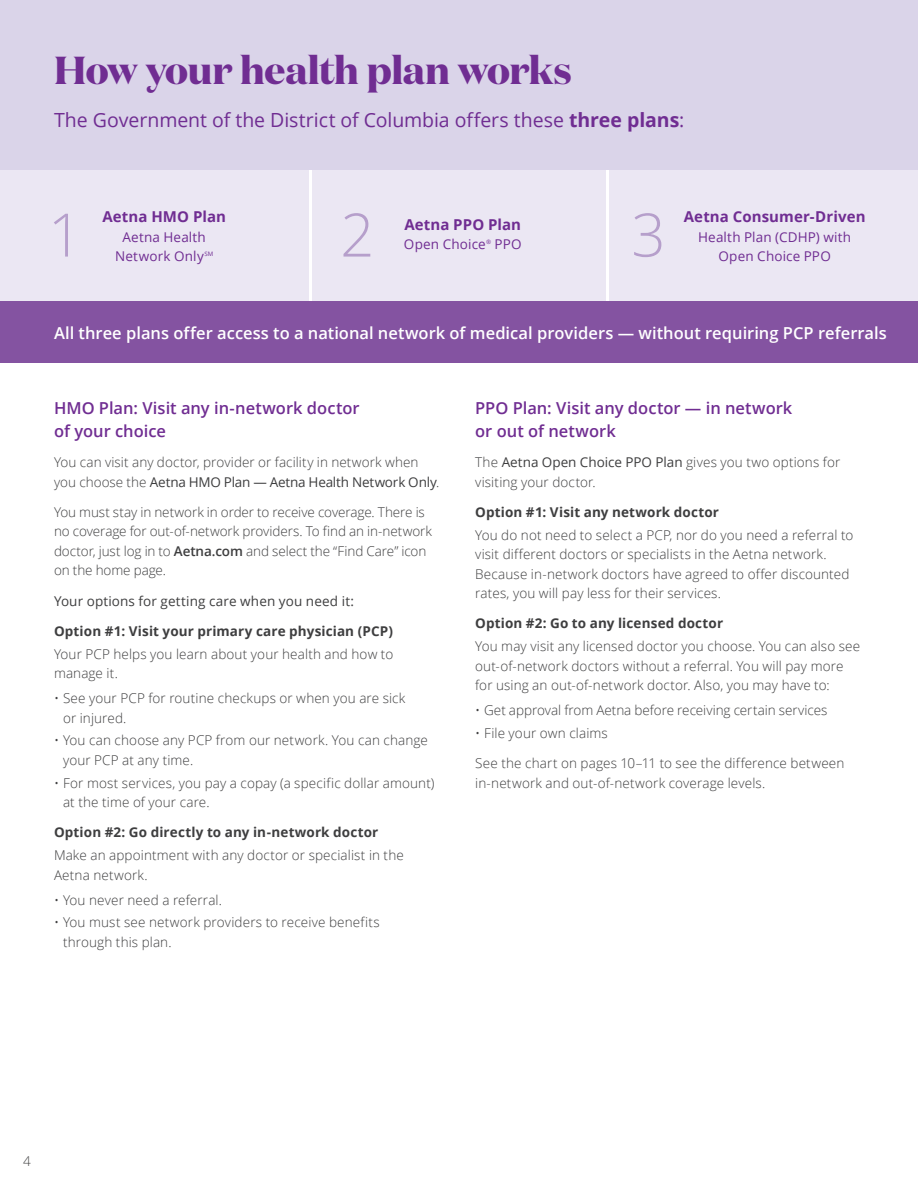
<style>
.page{position:relative;width:918px;height:1188px;background:#fff}
.page>*{position:absolute;margin:0;border:0;box-sizing:border-box;transform-origin:0 0}
.t1{font:300 60px "Open Sans";color:#b69fcb}
.t2{font:700 39px "Domaine Disp";letter-spacing:-.01em;color:#702d92}
.t3{font:19.5px "Open Sans";letter-spacing:-.005em;color:#702d92}
.t4{font:600 16.5px/22.5px "Open Sans";color:#702d92}
.t5{font:600 16.5px "Open Sans";color:#fff}
.t6{font:700 15px "Open Sans";letter-spacing:.005em;color:#702d92}
.t7{font:300 13.5px/19.5px "Open Sans";letter-spacing:.01em;color:#3e3e3f}
.t8{font:700 13.5px "Open Sans";letter-spacing:.01em;color:#3e3e3f}
.t9{font:13.5px/19.5px "Open Sans";letter-spacing:.01em;color:#702d92;text-align:center}
.t10{font:13.5px "Open Sans";letter-spacing:.01em;color:#3e3e3f}
.t11{font:6.15px "Open Sans";color:#702d92}
.s1{font-weight:700}
.s2{font-weight:400}
.s3{font-weight:600}
</style>
<div class="page">
<div style="left:0;top:0;width:918px;height:170px;background:#dad4e9"></div>
<div style="left:0;top:170px;width:309px;height:155px;background:#ebe7f3"></div>
<div style="left:312px;top:170px;width:293px;height:155px;background:#ebe7f3"></div>
<div style="left:609px;top:170px;width:309px;height:155px;background:#ebe7f3"></div>
<div style="left:0;top:301px;width:918px;height:62px;background:#8453a1"></div>
<h2 class="t2" style="left:54px;top:45px;width:519px">How your health plan works</h2>
<h3 class="t3" style="left:54px;top:107px;width:632px">The Government of the District of Columbia offers these <span class="s1">three plans</span>:</h3>
<h1 class="t1" style="left:48px;top:194px;width:36px">1</h1>
<p class="t6" style="left:102px;top:206px;width:125px">Aetna HMO Plan</p>
<p class="t9" style="left:115px;top:227px;width:92px">Aetna Health<br>Network Only</p>
<p class="t11" style="left:204px;top:249px;width:10px">SM</p>
<h1 class="t1" style="left:340px;top:194px;width:36px">2</h1>
<p class="t6" style="left:684px;top:206px;width:183px">Aetna Consumer-Driven</p>
<h1 class="t1" style="left:631px;top:194px;width:36px">3</h1>
<p class="t6" style="left:404px;top:214px;width:118px">Aetna PPO Plan</p>
<p class="t9" style="left:404px;top:234px;width:119px">Open Choice<sup>®</sup> PPO</p>
<p class="t9" style="left:698px;top:227px;width:155px">Health Plan (CDHP) with</p>
<p class="t9" style="left:719px;top:246px;width:114px">Open Choice PPO</p>
<p class="t5" style="left:54px;top:322px;width:834px">All three plans offer access to a national network of medical providers — without requiring PCP referrals</p>
<p class="t4" style="left:54px;top:397px;width:307px">HMO Plan: Visit any in-network doctor of your choice</p>
<p class="t7" style="left:54px;top:452px;width:387px">You can visit any doctor, provider or facility in network when you choose the <span class="s2">Aetna HMO Plan — Aetna Health Network Only</span>.</p>
<p class="t7" style="left:54px;top:502px;width:380px">You must stay in network in order to receive coverage. There is no coverage for out-of-network providers. To find an in-network doctor, just log in to <span class="s3">Aetna.com</span> and select the “Find Care” icon on the home page.</p>
<p class="t10" style="left:54px;top:592px;width:302px">Your options for getting care when you need it:</p>
<p class="t8" style="left:54px;top:622px;width:340px">Option #1: Visit your primary care physician (PCP)</p>
<p class="t7" style="left:54px;top:644px;width:341px">Your PCP helps you learn about your health and how to manage it.</p>
<p class="t7" style="left:63px;top:688px;width:344px;text-indent:-9px">• See your PCP for routine checkups or when you are sick or injured.</p>
<p class="t7" style="left:63px;top:730px;width:366px;text-indent:-9px">• You can choose any PCP from our network. You can change your PCP at any time.</p>
<p class="t7" style="left:63px;top:773px;width:373px;text-indent:-9px">• For most services, you pay a copay (a specific dollar amount) at the time of your care.</p>
<p class="t8" style="left:54px;top:823px;width:326px">Option #2: Go directly to any in-network doctor</p>
<p class="t7" style="left:54px;top:845px;width:351px">Make an appointment with any doctor or specialist in the<br>Aetna network.</p>
<p class="t7" style="left:54px;top:890px;width:169px">• You never need a referral.</p>
<p class="t7" style="left:63px;top:912px;width:318px;text-indent:-9px">• You must see network providers to receive benefits through this plan.</p>
<p class="t4" style="left:475px;top:397px;width:319px">PPO Plan: Visit any doctor — in network or out of network</p>
<p class="t7" style="left:475px;top:452px;width:367px">The <span class="s2">Aetna Open Choice PPO Plan</span> gives you two options for visiting your doctor.</p>
<p class="t8" style="left:475px;top:503px;width:245px">Option #1: Visit any network doctor</p>
<p class="t7" style="left:475px;top:525px;width:380px">You do not need to select a PCP, nor do you need a referral to visit different doctors or specialists in the Aetna network.<br>Because in-network doctors have agreed to offer discounted rates, you will pay less for their services.</p>
<p class="t8" style="left:475px;top:614px;width:249px">Option #2: Go to any licensed doctor</p>
<p class="t7" style="left:475px;top:636px;width:387px">You may visit any licensed doctor you choose. You can also see out-of-network doctors without a referral. You will pay more for using an out-of-network doctor. Also, you may have to:</p>
<p class="t7" style="left:475px;top:700px;width:354px">• Get approval from Aetna before receiving certain services</p>
<p class="t7" style="left:475px;top:723px;width:134px">• File your own claims</p>
<p class="t7" style="left:475px;top:753px;width:371px">See the chart on pages 10–11 to see the difference between in-network and out-of-network coverage levels.</p>
<p class="t7" style="left:23px;top:1151px;width:9px">4</p>
</div>
